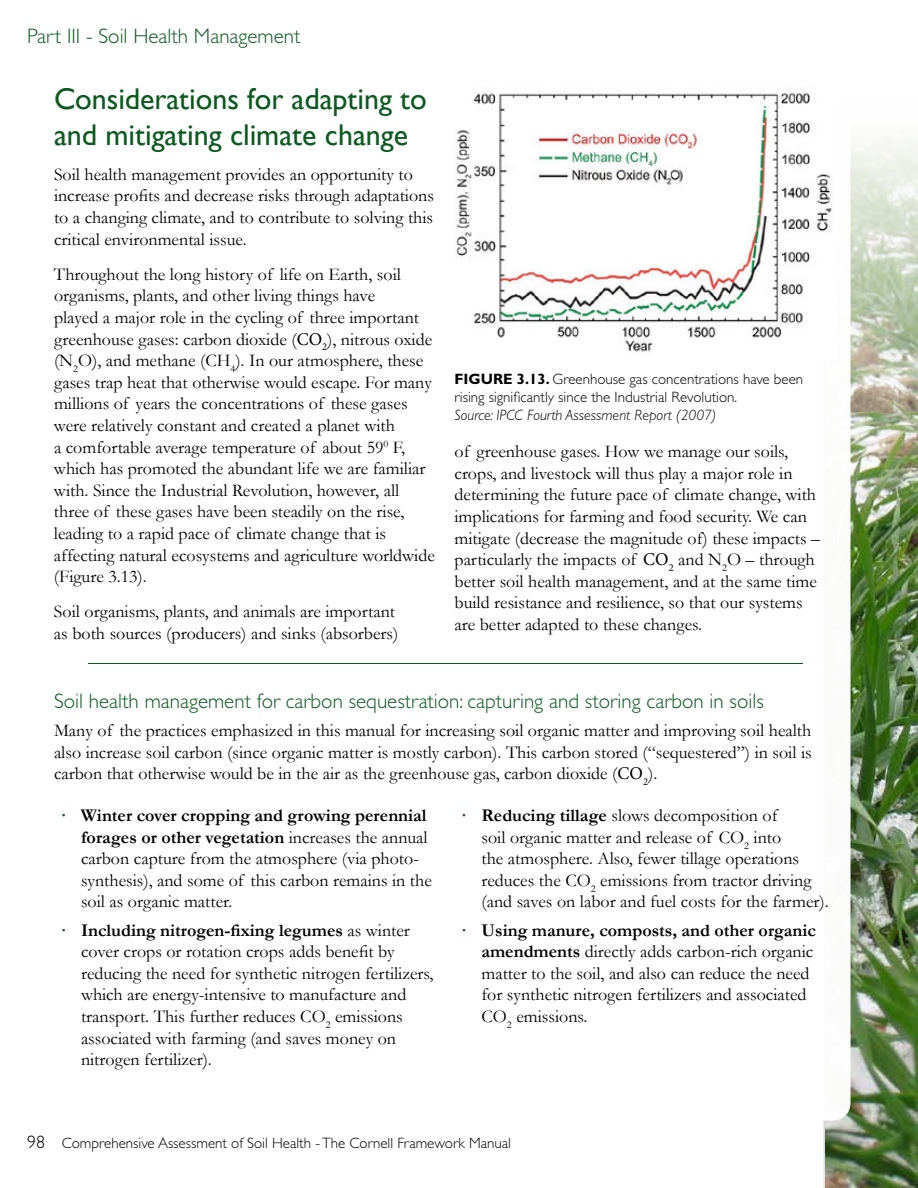
<style>
.page{position:relative;width:918px;height:1188px;background:#fff}
.page>*{position:absolute;margin:0;border:0;box-sizing:border-box;transform-origin:0 0}
.t1{font:30px/36px "Gill Sans";color:#0a5a1f}
.t2{font:300 21px "Gill Sans";color:#0a5a1f}
.t3{font:18px/21.6px "Garamond";color:#000}
.t4{font:300 15px/18px "Gill Sans";color:#000}
.t5{font:italic 300 15px "Gill Sans";color:#000}
.s1{font-family:"Minion Pro"}
.s2{font-weight:700}
.s3{font-weight:700;color:#0a5a1f}
.s4{font-size:18px}
</style>
<div class="page">
<img style="left:824px;top:137px;width:94px;height:1051px">
<div style="left:608px;top:81px;width:243px;height:1039px;background:#fff;border-radius:18px"></div>
<img style="left:454px;top:93px;width:380px;height:259px">
<hr style="left:88px;top:663px;width:715px;height:1px;background:#0a5a1f">
<p class="t2" style="left:27px;top:28px;width:275px">Part III - Soil Health Management</p>
<h1 class="t1" style="left:54px;top:84px;width:374px">Considerations for adapting to and mitigating climate change</h1>
<p class="t3" style="left:54px;top:165px;width:382px">Soil health management provides an opportunity to increase profits and decrease risks through adaptations to a changing climate, and to contribute to solving this critical environmental issue.</p>
<p class="t3" style="left:54px;top:265px;width:382px">Throughout the long history of life on Earth, soil organisms, plants, and other living things have<br>played a major role in the cycling of three important greenhouse gases: carbon dioxide (<span class="s1">CO</span><sub>2</sub>), nitrous oxide (N<sub>2</sub>O), and methane (CH<sub>4</sub>). In our atmosphere, these gases trap heat that otherwise would escape. For many millions of years the concentrations of these gases were relatively constant and created a planet with<br>a comfortable average temperature of about 59<sup>0</sup> F, which has promoted the abundant life we are familiar with. Since the Industrial Revolution, however, all three of these gases have been steadily on the rise, leading to a rapid pace of climate change that is affecting natural ecosystems and agriculture worldwide (Figure 3.13).</p>
<p class="t3" style="left:54px;top:603px;width:346px">Soil organisms, plants, and animals are important as both sources (producers) and sinks (absorbers)</p>
<p class="t4" style="left:454px;top:371px;width:350px"><span class="s2">FIGURE 3.13.</span> Greenhouse gas concentrations have been rising significantly since the Industrial Revolution.</p>
<p class="t5" style="left:454px;top:409px;width:264px">Source: IPCC Fourth Assessment Report (2007)</p>
<p class="t3" style="left:454px;top:443px;width:367px">of greenhouse gases. How we manage our soils, crops, and livestock will thus play a major role in determining the future pace of climate change, with implications for farming and food security. We can mitigate (decrease the magnitude of) these impacts – particularly the impacts of <span class="s1">CO</span><sub>2</sub> and N<sub>2</sub>O – through better soil health management, and at the same time build resistance and resilience, so that our systems are better adapted to these changes.</p>
<p class="t2" style="left:54px;top:693px;width:711px">Soil health management for carbon sequestration: capturing and storing carbon in soils</p>
<p class="t3" style="left:54px;top:719px;width:759px;text-align:justify">Many of the practices emphasized in this manual for increasing soil organic matter and improving soil health also increase soil carbon (since organic matter is mostly carbon). This carbon stored (“sequestered”) in soil is carbon that otherwise would be in the air as the greenhouse gas, carbon dioxide (<span class="s1">CO</span><sub>2</sub>).</p>
<p class="t3" style="left:81px;top:806px;width:352px;text-indent:-20px"><span class="s3">·</span> <span class="s2">Winter cover cropping and growing perennial forages or other vegetation</span> increases the annual carbon capture from the atmosphere (via photo&shy;synthesis), and some of this carbon remains in the soil as organic matter.</p>
<p class="t3" style="left:81px;top:921px;width:354px;text-indent:-20px"><span class="s3">·</span> <span class="s2">Including nitrogen-fixing legumes</span> as winter cover crops or rotation crops adds benefit by reducing the need for synthetic nitrogen fertilizers, which are energy-intensive to manufacture and transport. This further reduces CO<sub>2</sub> emissions associated with farming (and saves money on nitrogen fertilizer).</p>
<p class="t3" style="left:481px;top:806px;width:349px;text-indent:-20px"><span class="s3">·</span> <span class="s2">Reducing tillage</span> slows decomposition of<br>soil organic matter and release of CO<sub>2</sub> into<br>the atmosphere. Also, fewer tillage operations reduces the CO<sub>2</sub> emissions from tractor driving (and saves on labor and fuel costs for the farmer).</p>
<p class="t3" style="left:481px;top:919px;width:336px;text-indent:-20px"><span class="s3">·</span> <span class="s2">Using manure, composts, and other organic amendments</span> directly adds carbon-rich organic matter to the soil, and also can reduce the need for synthetic nitrogen fertilizers and associated CO<sub>2</sub> emissions.</p>
<p class="t4" style="left:27px;top:1135px;width:486px"><span class="s4">98</span> Comprehensive Assessment of Soil Health - The Cornell Framework Manual</p>
</div>
